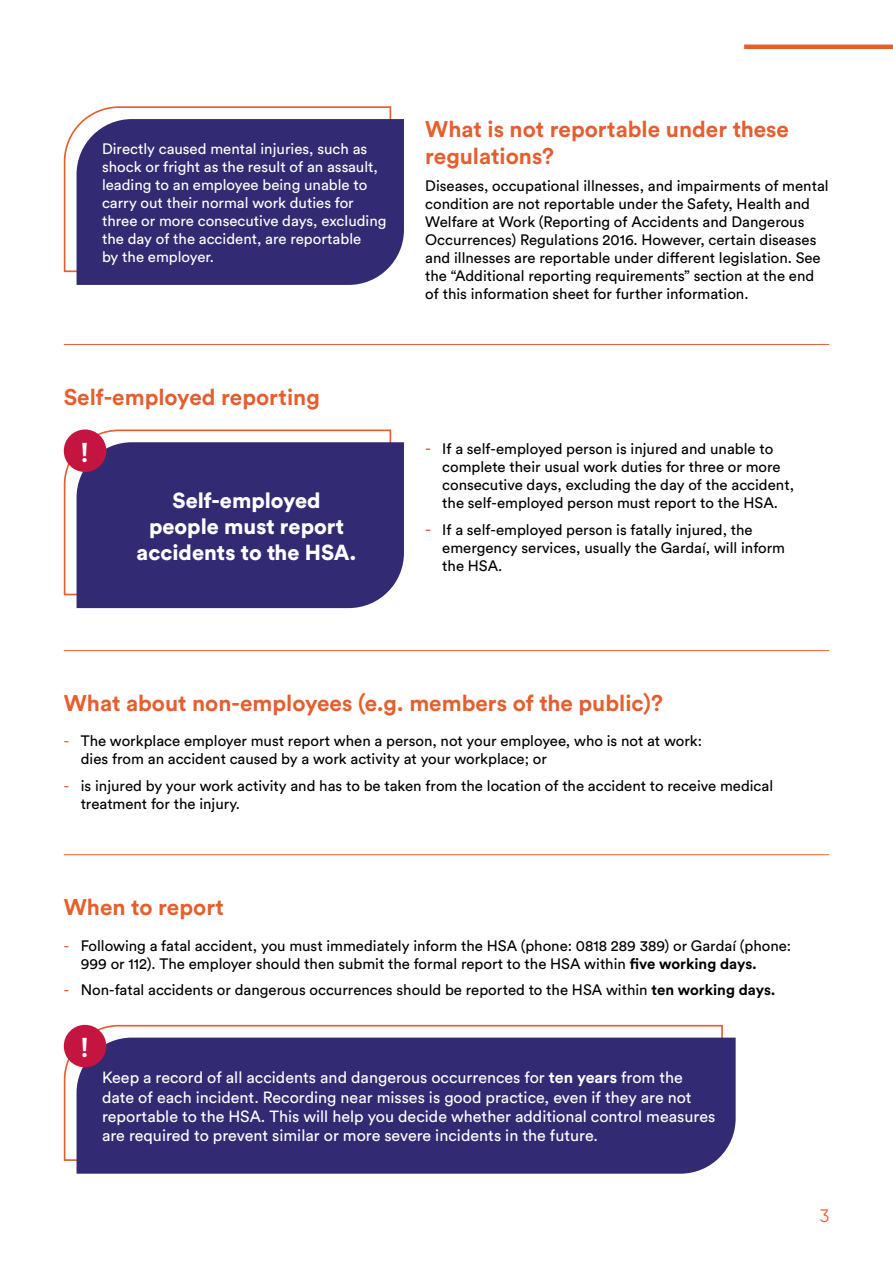
<style>
.page{position:relative;width:893px;height:1263px;background:#fff}
.page>*{position:absolute;margin:0;border:0;box-sizing:border-box;transform-origin:0 0}
.t1{font:700 27px "Circular Std";color:#fff}
.t2{font:700 22.5px/27px "Circular Std";color:#e55e2e}
.t3{font:900 21.6px/25.8px "Circular Std";color:#fff;text-align:center}
.t4{font:18px "Gilroy";color:#e55e2e}
.t5{font:16.05px/19.4px "Circular Std";color:#fff}
.t6{font:15px/18px "Circular Std";color:#000}
.t7{font:15px/18px "Circular Std";color:#fff}
.s1{font-size:16.5px;color:#e55e2e}
.s2{color:#e55e2e}
.s3{font-weight:700}
</style>
<div class="page">
<hr style="left:744px;top:45px;width:149px;height:4px;background:#e55e2e">
<hr style="left:64px;top:650px;width:765px;height:1px;background:#e55e2e">
<hr style="left:64px;top:854px;width:765px;height:1px;background:#e55e2e">
<hr style="left:64px;top:344px;width:765px;height:1px;background:#e55e2e">
<svg style="left:63px;top:106px;width:329px;height:167px"></svg>
<svg style="left:63px;top:429px;width:329px;height:167px"></svg>
<div style="left:77px;top:119px;width:327px;height:166px;background:#332a74"></div>
<div style="left:77px;top:442px;width:327px;height:166px;background:#332a74"></div>
<div style="left:64px;top:429px;width:42px;height:43px;background:#c41541;border-radius:50%"></div>
<svg style="left:63px;top:1024px;width:660px;height:138px"></svg>
<div style="left:77px;top:1037px;width:659px;height:137px;background:#332a74"></div>
<div style="left:64px;top:1025px;width:42px;height:42px;background:#c41541;border-radius:50%"></div>
<p class="t7" style="left:102px;top:140px;width:286px">Directly caused mental injuries, such as shock or fright as the result of an assault, leading to an employee being unable to carry out their normal work duties for three or more consecutive days, excluding the day of the accident, are reportable<br>by the employer.</p>
<h2 class="t2" style="left:64px;top:383px;width:257px">Self-employed reporting</h2>
<h1 class="t1" style="left:80px;top:435px;width:11px">!</h1>
<h3 class="t3" style="left:137px;top:487px;width:221px">Self-employed people must report accidents to the HSA.</h3>
<h2 class="t2" style="left:425px;top:115px;width:365px">What is not reportable under these regulations?</h2>
<p class="t6" style="left:425px;top:176px;width:405px">Diseases, occupational illnesses, and impairments of mental condition are not reportable under the Safety, Health and Welfare at Work (Reporting of Accidents and Dangerous Occurrences) Regulations 2016. However, certain diseases and illnesses are reportable under different legislation. See the “Additional reporting requirements” section at the end of this information sheet for further information.</p>
<p class="t6" style="left:442px;top:440px;width:353px;text-indent:-17px"><span class="s1">-</span> If a self-employed person is injured and unable to complete their usual work duties for three or more consecutive days, excluding the day of the accident, the self-employed person must report to the HSA.</p>
<p class="t6" style="left:442px;top:520px;width:344px;text-indent:-17px"><span class="s1">-</span> If a self-employed person is fatally injured, the emergency services, usually the Gardaí, will inform the HSA.</p>
<h2 class="t2" style="left:64px;top:689px;width:601px">What about non-employees (e.g. members of the public)?</h2>
<p class="t6" style="left:81px;top:732px;width:623px;text-indent:-17px"><span class="s2">-</span> The workplace employer must report when a person, not your employee, who is not at work: dies from an accident caused by a work activity at your workplace; or</p>
<p class="t6" style="left:81px;top:776px;width:694px;text-indent:-17px"><span class="s2">-</span> is injured by your work activity and has to be taken from the location of the accident to receive medical treatment for the injury.</p>
<h2 class="t2" style="left:64px;top:893px;width:162px">When to report</h2>
<p class="t6" style="left:81px;top:936px;width:712px;text-indent:-17px"><span class="s2">-</span> Following a fatal accident, you must immediately inform the HSA (phone: 0818 289 389) or Gardaí (phone:<br>999 or 112). The employer should then submit the formal report to the HSA within <span class="s3">five working days.</span></p>
<p class="t6" style="left:64px;top:980px;width:713px"><span class="s2">-</span> Non-fatal accidents or dangerous occurrences should be reported to the HSA within <span class="s3">ten working days.</span></p>
<h1 class="t1" style="left:80px;top:1030px;width:11px">!</h1>
<p class="t5" style="left:102px;top:1068px;width:615px">Keep a record of all accidents and dangerous occurrences for <span class="s3">ten years</span> from the date of each incident. Recording near misses is good practice, even if they are not reportable to the HSA. This will help you decide whether additional control measures are required to prevent similar or more severe incidents in the future.</p>
<p class="t4" style="left:820px;top:1204px;width:11px">3</p>
</div>
